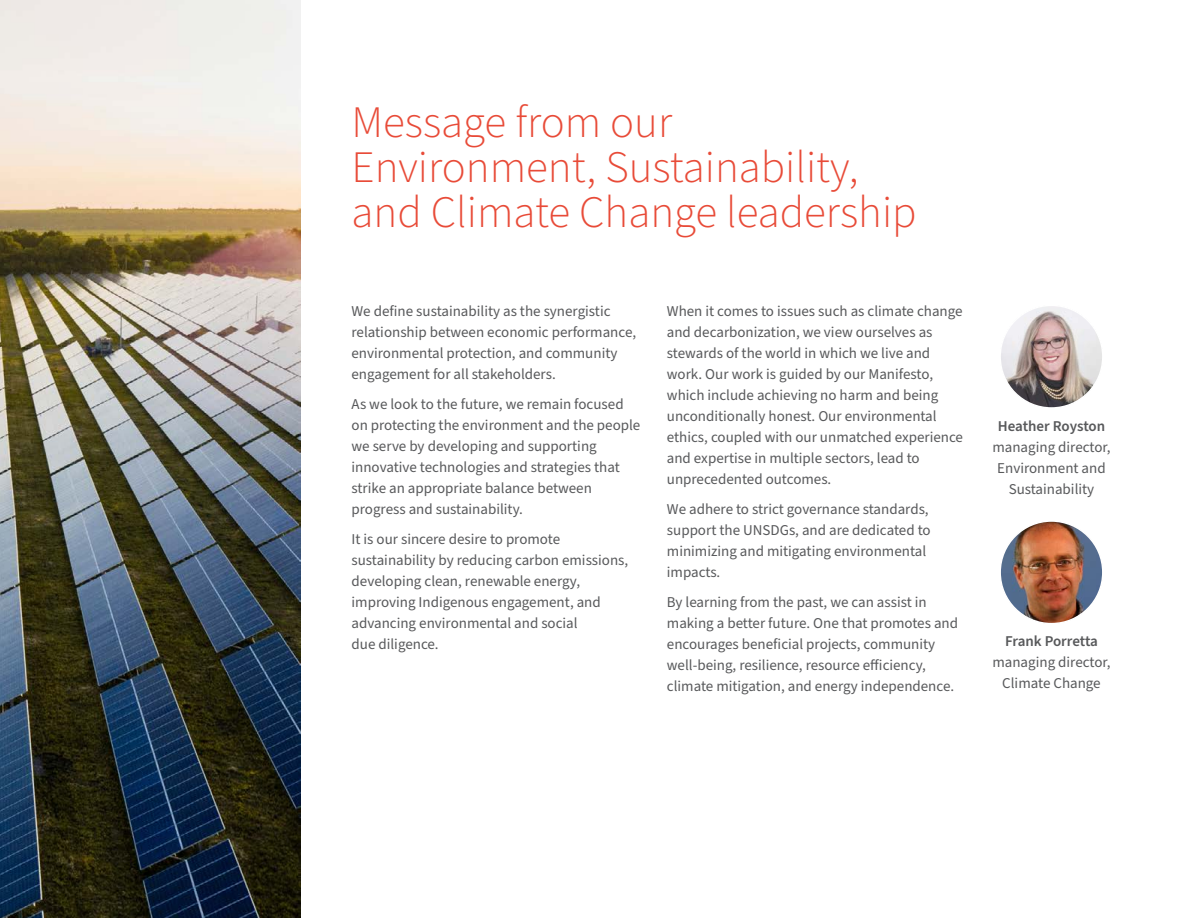
<style>
.page{position:relative;width:1188px;height:918px;background:#fff}
.page>*{position:absolute;margin:0;border:0;box-sizing:border-box;transform-origin:0 0}
.t1{font:300 45px/45px "Source Sans Pro";color:#e84b38}
.t2{font:15px/21px "Source Sans Pro";color:#58595b}
.t3{font:600 15px "Source Sans Pro";letter-spacing:-.01em;color:#58595b}
</style>
<div class="page">
<img style="left:0;top:0;width:300px;height:918px">
<img style="left:1000px;top:305px;width:103px;height:103px;border-radius:51px">
<div style="left:999px;top:305px;width:105px;height:104px;border:2px solid #fff;border-radius:50%"></div>
<img style="left:1000px;top:521px;width:103px;height:103px;border-radius:51px">
<div style="left:999px;top:520px;width:105px;height:104px;border:2px solid #fff;border-radius:50%"></div>
<h1 class="t1" style="left:352px;top:101px;width:567px">Message from our<br>Environment, Sustainability, and Climate Change leadership</h1>
<p class="t2" style="left:352px;top:301px;width:286px">We define sustainability as the synergistic relationship between economic performance, environmental protection, and community engagement for all stakeholders.</p>
<p class="t2" style="left:352px;top:394px;width:290px">As we look to the future, we remain focused on protecting the environment and the people we serve by developing and supporting innovative technologies and strategies that strike an appropriate balance between progress and sustainability.</p>
<p class="t2" style="left:352px;top:529px;width:278px">It is our sincere desire to promote sustainability by reducing carbon emissions, developing clean, renewable energy, improving Indigenous engagement, and advancing environmental and social<br>due diligence.</p>
<p class="t2" style="left:667px;top:301px;width:298px">When it comes to issues such as climate change and decarbonization, we view ourselves as stewards of the world in which we live and work. Our work is guided by our Manifesto, which include achieving no harm and being unconditionally honest. Our environmental ethics, coupled with our unmatched experience and expertise in multiple sectors, lead to unprecedented outcomes.</p>
<p class="t2" style="left:667px;top:499px;width:265px">We adhere to strict governance standards, support the UNSDGs, and are dedicated to minimizing and mitigating environmental impacts.</p>
<p class="t2" style="left:667px;top:592px;width:293px">By learning from the past, we can assist in making a better future. One that promotes and encourages beneficial projects, community well-being, resilience, resource efficiency, climate mitigation, and energy independence.</p>
<p class="t3" style="left:998px;top:416px;width:109px">Heather Royston</p>
<p class="t2" style="left:992px;top:437px;width:120px;text-align:center">managing director,<br>Environment and<br>Sustainability</p>
<p class="t3" style="left:1005px;top:631px;width:94px">Frank Porretta</p>
<p class="t2" style="left:992px;top:652px;width:120px;text-align:center">managing director,<br>Climate Change</p>
</div>
